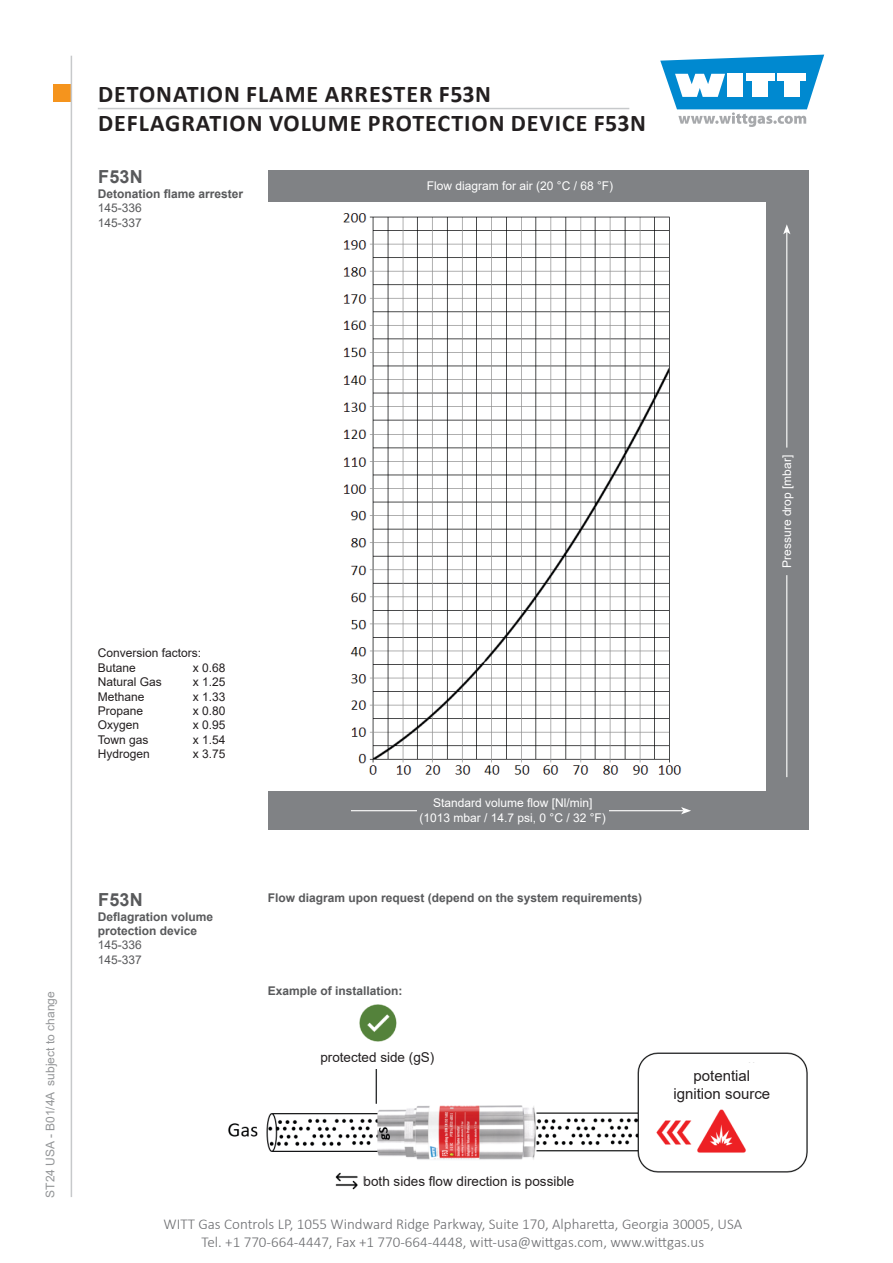
<style>
.page{position:relative;width:893px;height:1263px;background:#fff}
.page>*{position:absolute;margin:0;border:0;box-sizing:border-box;transform-origin:0 0}
.t1{font:700 24px/28.8px "Calibri";letter-spacing:.04em;color:#231f20}
.t2{font:700 18px "Arial";letter-spacing:.015em;color:#58595b}
.t3{font:300 15px/18px "Calibri";color:#6b6c6f;text-align:center}
.Überschrift{font:15px/18px "Arial";color:#231f20;text-align:center}
.Überschrift-2{font:13.5px "Arial";color:#231f20}
.t4{font:700 12px/14.4px "Arial";color:#58595b}
.t5{font:12px/14.4px "Arial";color:#231f20}
.t6{font:12px/14.4px "Arial";color:#fff;text-align:center}
.t7{font:12px "Arial";color:#949698}
.s1{font-weight:400}
</style>
<div class="page">
<div style="left:53px;top:85px;width:17px;height:17px;background:#f5941d"></div>
<svg style="left:660px;top:55px;width:164px;height:72px"></svg>
<hr style="left:71px;top:56px;width:1px;height:1141px;background:#c7c9cb">
<hr style="left:98px;top:108px;width:531px;height:1px;background:#c7c9cb">
<div style="left:268px;top:170px;width:540px;height:659px;background:#808285"></div>
<div style="left:261px;top:202px;width:504px;height:589px;background:#fff"></div>
<hr style="left:351px;top:810px;width:332px;height:1px;background:#fff">
<svg style="left:681px;top:807px;width:10px;height:7px"></svg>
<hr style="left:786px;top:232px;width:1px;height:545px;background:#fff">
<svg style="left:783px;top:224px;width:7px;height:10px"></svg>
<div style="left:777px;top:448px;width:19px;height:126px;background:#808285"></div>
<div style="left:417px;top:795px;width:191px;height:30px;background:#808285"></div>
<img style="left:343px;top:213px;width:339px;height:562px">
<img style="left:228px;top:1004px;width:580px;height:186px">
<div style="left:292px;top:1046px;width:170px;height:22px;background:#fff"></div>
<div style="left:652px;top:1063px;width:140px;height:43px;background:#fff"></div>
<div style="left:364px;top:1169px;width:216px;height:23px;background:#fff"></div>
<h1 class="t1" style="left:98px;top:79px;width:549px">DETONATION FLAME ARRESTER F53N<br>DEFLAGRATION VOLUME PROTECTION DEVICE F53N</h1>
<p class="t2" style="left:98px;top:164px;width:46px">F53N</p>
<p class="t4" style="left:98px;top:187px;width:147px">Detonation flame arrester<br><span class="s1">145-336<br>145-337</span></p>
<p class="t6" style="left:427px;top:179px;width:188px">Flow diagram for air (20 °C / 68 °F)</p>
<p class="t7" style="left:42px;top:1197px;width:208px;rotate:-90deg">ST24 USA - B01/4A subject to change</p>
<p class="t6" style="left:780px;top:568px;width:114px;rotate:-90deg">Pressure drop [mbar]</p>
<p class="t5" style="left:98px;top:646px;width:105px">Conversion factors:<br>Butane</p>
<p class="t5" style="left:193px;top:660px;width:34px">x 0.68</p>
<p class="t5" style="left:98px;top:675px;width:66px">Natural Gas</p>
<p class="t5" style="left:193px;top:675px;width:34px">x 1.25</p>
<p class="t5" style="left:98px;top:689px;width:48px">Methane</p>
<p class="t5" style="left:193px;top:689px;width:34px">x 1.33</p>
<p class="t5" style="left:98px;top:703px;width:47px">Propane</p>
<p class="t5" style="left:193px;top:703px;width:34px">x 0.80</p>
<p class="t5" style="left:98px;top:718px;width:43px">Oxygen</p>
<p class="t5" style="left:193px;top:718px;width:34px">x 0.95</p>
<p class="t5" style="left:98px;top:732px;width:52px">Town gas</p>
<p class="t5" style="left:193px;top:732px;width:34px">x 1.54</p>
<p class="t5" style="left:98px;top:747px;width:54px">Hydrogen</p>
<p class="t5" style="left:193px;top:747px;width:34px">x 3.75</p>
<p class="t2" style="left:98px;top:887px;width:46px">F53N</p>
<p class="t4" style="left:98px;top:909px;width:117px">Deflagration volume protection device<br><span class="s1">145-336<br>145-337</span></p>
<p class="t6" style="left:420px;top:796px;width:188px">Standard volume flow [Nl/min] (1013 mbar / 14.7 psi, 0 °C / 32 °F)</p>
<p class="t4" style="left:268px;top:890px;width:376px">Flow diagram upon request (depend on the system requirements)</p>
<p class="t4" style="left:268px;top:984px;width:136px">Example of installation:</p>
<p class="Überschrift-2" style="left:320px;top:1048px;width:116px">protected side (gS)</p>
<p class="Überschrift-2" style="left:364px;top:1171px;width:212px">both sides flow direction is possible</p>
<p class="Überschrift" style="left:673px;top:1066px;width:98px">potential ignition source</p>
<p class="t3" style="left:164px;top:1215px;width:580px">WITT Gas Controls LP, 1055 Windward Ridge Parkway, Suite 170, Alpharetta, Georgia 30005, USA<br>Tel. +1 770-664-4447, Fax +1 770-664-4448, witt-usa@wittgas.com, www.wittgas.us</p>
</div>
